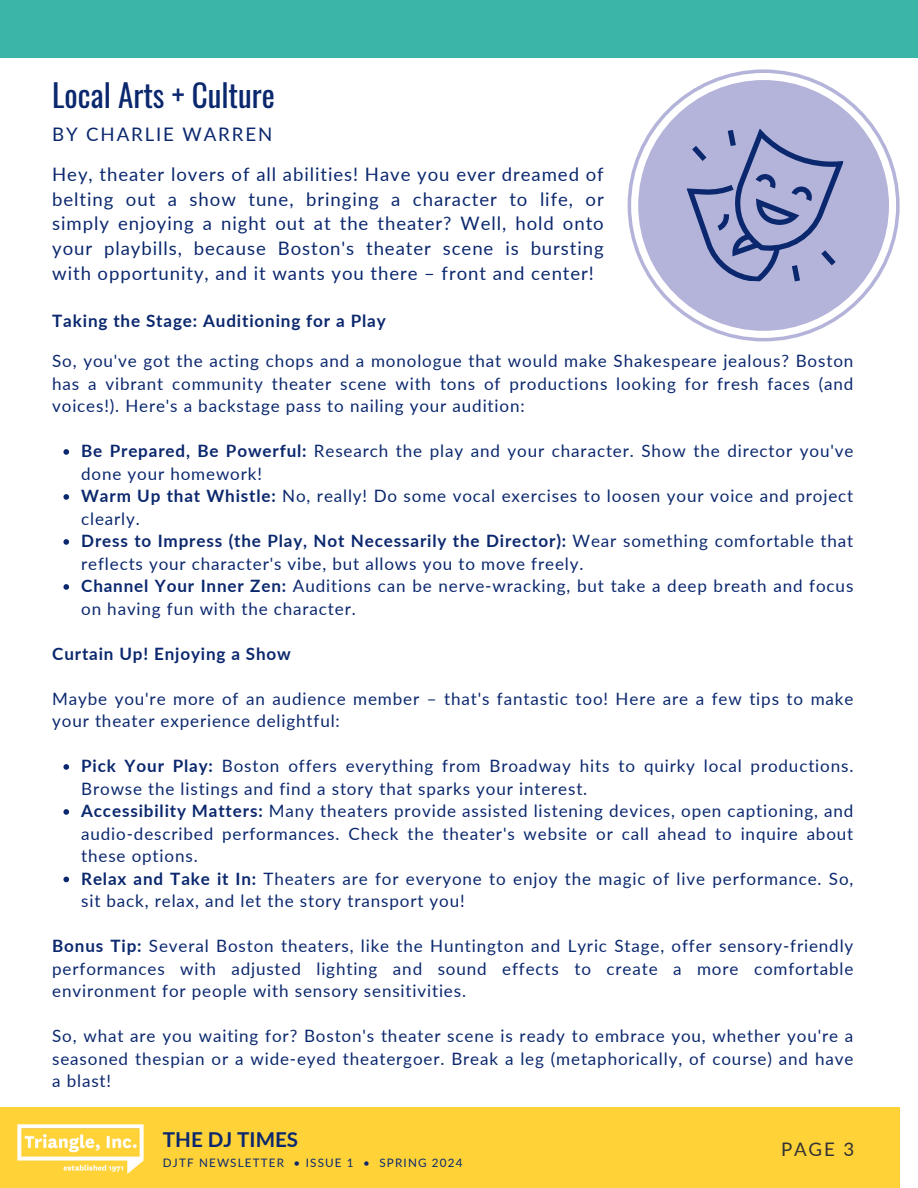
<style>
.page{position:relative;width:918px;height:1188px;background:#fff}
.page>*{position:absolute;margin:0;border:0;box-sizing:border-box;transform-origin:0 0}
.t1{font:31.2px "Oswald";color:#0b286e}
.t2{font:700 20.55px "Lato";color:#0b286e}
.t3{font:18.6px/24.8px "Lato";letter-spacing:.05em;color:#0b286e;text-align:justify}
.t4{font:18.6px "Lato";letter-spacing:.1em;color:#0b286e}
.t5{font:18.6px "Lato";color:#333334}
.t6{font:17.1px/22.5px "Lato";letter-spacing:.05em;color:#0b286e}
.t7{font:700 17.1px "Lato";letter-spacing:.05em;color:#0b286e}
.t8{font:11.7px "Lato";letter-spacing:.1em;color:#0b286e}
.s1{font-weight:700}
</style>
<div class="page">
<div style="left:0;top:1107px;width:900px;height:81px;background:#ffd238"></div>
<svg style="left:628px;top:69px;width:272px;height:272px"></svg>
<div style="left:638px;top:80px;width:251px;height:251px;background:#b4b4da;border-radius:50%"></div>
<div style="left:0;top:0;width:918px;height:57px;background:#3bb5a6"></div>
<img style="left:17px;top:1124px;width:127px;height:50px">
<svg style="left:63px;top:449px;width:6px;height:6px"></svg>
<svg style="left:63px;top:494px;width:6px;height:6px"></svg>
<svg style="left:63px;top:539px;width:6px;height:6px"></svg>
<svg style="left:63px;top:584px;width:6px;height:6px"></svg>
<svg style="left:63px;top:764px;width:6px;height:6px"></svg>
<svg style="left:63px;top:809px;width:6px;height:6px"></svg>
<svg style="left:63px;top:877px;width:6px;height:5px"></svg>
<svg style="left:687px;top:129px;width:157px;height:153px"></svg>
<p class="t1" style="left:52px;top:71px;width:224px">Local Arts + Culture</p>
<p class="t4" style="left:52px;top:122px;width:222px">BY CHARLIE WARREN</p>
<p class="t3" style="left:52px;top:161px;width:553px">Hey, theater lovers of all abilities! Have you ever dreamed of belting out a show tune, bringing a character to life, or simply enjoying a night out at the theater? Well, hold onto your playbills, because Boston's theater scene is bursting with opportunity, and it wants you there – front and center!</p>
<h6 class="t7" style="left:52px;top:310px;width:335px">Taking the Stage: Auditioning for a Play</h6>
<p class="t6" style="left:52px;top:349px;width:803px;text-align:justify">So, you've got the acting chops and a monologue that would make Shakespeare jealous? Boston has a vibrant community theater scene with tons of productions looking for fresh faces (and voices!). Here's a backstage pass to nailing your audition:</p>
<h1 class="t6" style="left:81px;top:439px;width:774px"><span class="s1">Be Prepared, Be Powerful:</span> Research the play and your character. Show the director you've done your homework!</h1>
<h3 class="t6" style="left:81px;top:484px;width:774px"><span class="s1">Warm Up that Whistle:</span> No, really! Do some vocal exercises to loosen your voice and project clearly.</h3>
<h4 class="t6" style="left:81px;top:529px;width:774px"><span class="s1">Dress to Impress (the Play, Not Necessarily the Director):</span> Wear something comfortable that reflects your character's vibe, but allows you to move freely.</h4>
<h5 class="t6" style="left:81px;top:574px;width:774px"><span class="s1">Channel Your Inner Zen:</span> Auditions can be nerve-wracking, but take a deep breath and focus on having fun with the character.</h5>
<h6 class="t7" style="left:52px;top:643px;width:240px">Curtain Up! Enjoying a Show</h6>
<p class="t6" style="left:52px;top:687px;width:803px">Maybe you're more of an audience member – that's fantastic too! Here are a few tips to make your theater experience delightful:</p>
<p class="t6" style="left:81px;top:754px;width:774px"><span class="s1">Pick Your Play:</span> Boston offers everything from Broadway hits to quirky local productions.<br>Browse the listings and find a story that sparks your interest.</p>
<p class="t6" style="left:81px;top:799px;width:774px;text-align:justify"><span class="s1">Accessibility Matters:</span> Many theaters provide assisted listening devices, open captioning, and audio-described performances. Check the theater's website or call ahead to inquire about these options.</p>
<p class="t6" style="left:81px;top:867px;width:774px"><span class="s1">Relax and Take it In:</span> Theaters are for everyone to enjoy the magic of live performance. So, sit back, relax, and let the story transport you!</p>
<h5 class="t6" style="left:52px;top:934px;width:803px;text-align:justify"><span class="s1">Bonus Tip:</span> Several Boston theaters, like the Huntington and Lyric Stage, offer sensory-friendly performances with adjusted lighting and sound effects to create a more comfortable environment for people with sensory sensitivities.</h5>
<h6 class="t6" style="left:52px;top:1024px;width:803px;text-align:justify">So, what are you waiting for? Boston's theater scene is ready to embrace you, whether you're a seasoned thespian or a wide-eyed theatergoer. Break a leg (metaphorically, of course) and have a blast!</h6>
<p class="t2" style="left:163px;top:1127px;width:137px">THE DJ TIMES</p>
<h2 class="t8" style="left:163px;top:1156px;width:301px">DJTF NEWSLETTER • ISSUE 1 • SPRING 2024</h2>
<h6 class="t5" style="left:781px;top:1138px;width:75px">PAGE 3</h6>
</div>
